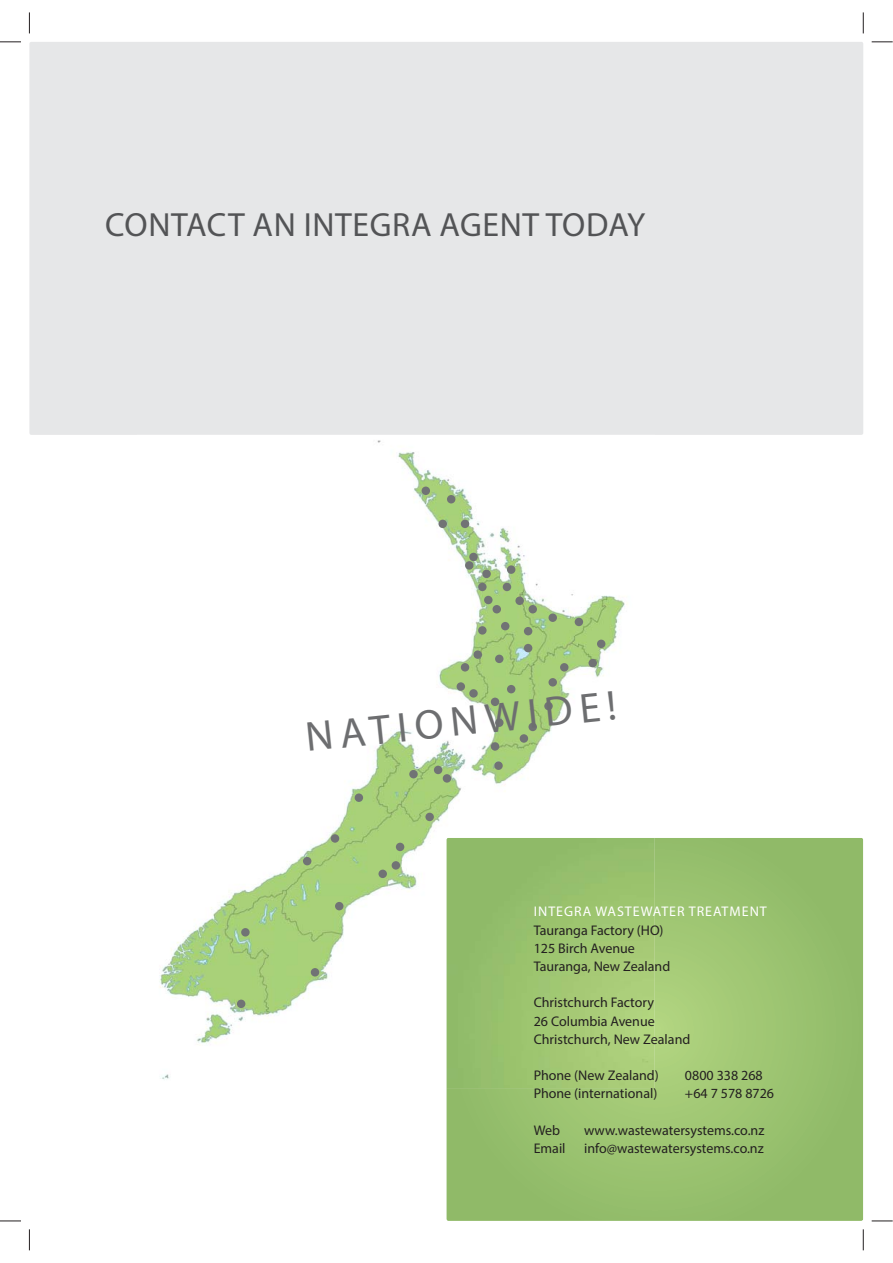
<style>
.page{position:relative;width:893px;height:1263px;background:#fff}
.page>*{position:absolute;margin:0;border:0;box-sizing:border-box;transform-origin:0 0}
.t1{font:42px "Myriad Pro";color:#6d6e70}
.t2{font:33.6px "Myriad Pro";letter-spacing:.02em;color:#535456}
.t3{font:13.95px/18.1px "Myriad Pro";color:#231f20}
.t4{font:13.95px "Myriad Pro";letter-spacing:.07em;color:#fff}
</style>
<div class="page">
<div style="left:29px;top:42px;width:834px;height:393px;background:#e6e7e8;border-radius:2px"></div>
<img style="left:159px;top:440px;width:469px;height:639px">
<div style="left:422px;top:487px;width:8px;height:8px;background:#717375;border-radius:50%"></div>
<div style="left:447px;top:495px;width:8px;height:8px;background:#717375;border-radius:50%"></div>
<div style="left:438px;top:520px;width:9px;height:8px;background:#717375;border-radius:50%"></div>
<div style="left:461px;top:520px;width:8px;height:8px;background:#717375;border-radius:50%"></div>
<div style="left:469px;top:553px;width:9px;height:8px;background:#717375;border-radius:50%"></div>
<div style="left:465px;top:561px;width:8px;height:9px;background:#717375;border-radius:50%"></div>
<div style="left:482px;top:570px;width:9px;height:8px;background:#717375;border-radius:50%"></div>
<div style="left:478px;top:583px;width:8px;height:8px;background:#717375;border-radius:50%"></div>
<div style="left:494px;top:761px;width:9px;height:9px;background:#717375;border-radius:50%"></div>
<div style="left:520px;top:734px;width:8px;height:9px;background:#717375;border-radius:50%"></div>
<div style="left:528px;top:723px;width:9px;height:8px;background:#717375;border-radius:50%"></div>
<div style="left:544px;top:702px;width:9px;height:8px;background:#717375;border-radius:50%"></div>
<div style="left:548px;top:678px;width:9px;height:9px;background:#717375;border-radius:50%"></div>
<div style="left:560px;top:663px;width:8px;height:9px;background:#717375;border-radius:50%"></div>
<div style="left:588px;top:659px;width:9px;height:8px;background:#717375;border-radius:50%"></div>
<div style="left:597px;top:640px;width:8px;height:8px;background:#717375;border-radius:50%"></div>
<div style="left:575px;top:618px;width:8px;height:8px;background:#717375;border-radius:50%"></div>
<div style="left:548px;top:613px;width:9px;height:9px;background:#717375;border-radius:50%"></div>
<div style="left:528px;top:605px;width:9px;height:8px;background:#717375;border-radius:50%"></div>
<div style="left:515px;top:597px;width:9px;height:8px;background:#717375;border-radius:50%"></div>
<div style="left:503px;top:583px;width:8px;height:8px;background:#717375;border-radius:50%"></div>
<div style="left:507px;top:565px;width:8px;height:9px;background:#717375;border-radius:50%"></div>
<div style="left:331px;top:834px;width:8px;height:9px;background:#717375;border-radius:50%"></div>
<div style="left:237px;top:1000px;width:8px;height:8px;background:#717375;border-radius:50%"></div>
<div style="left:311px;top:968px;width:8px;height:9px;background:#717375;border-radius:50%"></div>
<div style="left:392px;top:861px;width:8px;height:9px;background:#717375;border-radius:50%"></div>
<div style="left:425px;top:813px;width:9px;height:8px;background:#717375;border-radius:50%"></div>
<div style="left:434px;top:766px;width:8px;height:8px;background:#717375;border-radius:50%"></div>
<div style="left:409px;top:770px;width:9px;height:8px;background:#717375;border-radius:50%"></div>
<div style="left:484px;top:596px;width:8px;height:8px;background:#717375;border-radius:50%"></div>
<div style="left:492px;top:605px;width:9px;height:8px;background:#717375;border-radius:50%"></div>
<div style="left:501px;top:622px;width:8px;height:8px;background:#717375;border-radius:50%"></div>
<div style="left:478px;top:626px;width:8px;height:9px;background:#717375;border-radius:50%"></div>
<div style="left:524px;top:627px;width:8px;height:8px;background:#717375;border-radius:50%"></div>
<div style="left:495px;top:655px;width:8px;height:8px;background:#717375;border-radius:50%"></div>
<div style="left:507px;top:685px;width:8px;height:8px;background:#717375;border-radius:50%"></div>
<div style="left:524px;top:644px;width:8px;height:8px;background:#717375;border-radius:50%"></div>
<div style="left:473px;top:650px;width:9px;height:9px;background:#717375;border-radius:50%"></div>
<div style="left:461px;top:663px;width:8px;height:9px;background:#717375;border-radius:50%"></div>
<div style="left:457px;top:682px;width:8px;height:9px;background:#717375;border-radius:50%"></div>
<div style="left:469px;top:689px;width:9px;height:9px;background:#717375;border-radius:50%"></div>
<div style="left:491px;top:698px;width:8px;height:8px;background:#717375;border-radius:50%"></div>
<div style="left:495px;top:718px;width:8px;height:9px;background:#717375;border-radius:50%"></div>
<div style="left:491px;top:742px;width:8px;height:9px;background:#717375;border-radius:50%"></div>
<div style="left:355px;top:793px;width:8px;height:9px;background:#717375;border-radius:50%"></div>
<div style="left:443px;top:774px;width:8px;height:9px;background:#717375;border-radius:50%"></div>
<div style="left:396px;top:843px;width:8px;height:8px;background:#717375;border-radius:50%"></div>
<div style="left:378px;top:870px;width:9px;height:8px;background:#717375;border-radius:50%"></div>
<div style="left:335px;top:902px;width:8px;height:8px;background:#717375;border-radius:50%"></div>
<div style="left:303px;top:857px;width:8px;height:8px;background:#717375;border-radius:50%"></div>
<div style="left:241px;top:928px;width:9px;height:9px;background:#717375;border-radius:50%"></div>
<svg style="left:446px;top:838px;width:417px;height:383px;background:#99c16f"></svg>
<img style="left:446px;top:838px;width:209px;height:250px">
<svg style="left:0;top:42px;width:21px;height:1px"></svg>
<svg style="left:872px;top:42px;width:21px;height:1px"></svg>
<svg style="left:0;top:1221px;width:21px;height:1px"></svg>
<svg style="left:872px;top:1221px;width:21px;height:1px"></svg>
<svg style="left:29px;top:12px;width:1px;height:21px"></svg>
<svg style="left:29px;top:1229px;width:1px;height:21px"></svg>
<svg style="left:863px;top:12px;width:1px;height:21px"></svg>
<svg style="left:863px;top:1229px;width:1px;height:21px"></svg>
<h2 class="t2" style="left:105px;top:212px;width:542px">CONTACT AN INTEGRA AGENT TODAY</h2>
<h1 class="t1" style="left:304px;top:721px;width:314px;rotate:-6deg">NATIONWIDE!</h1>
<p class="t4" style="left:534px;top:906px;width:234px">INTEGRA WASTEWATER TREATMENT</p>
<p class="t3" style="left:534px;top:922px;width:138px">Tauranga Factory (HO)<br>125 Birch Avenue<br>Tauranga, New Zealand</p>
<p class="t3" style="left:534px;top:994px;width:158px">Christchurch Factory<br>26 Columbia Avenue<br>Christchurch, New Zealand</p>
<p class="t3" style="left:534px;top:1067px;width:127px">Phone (New Zealand)</p>
<p class="t3" style="left:685px;top:1067px;width:79px">0800 338 268</p>
<p class="t3" style="left:534px;top:1085px;width:125px">Phone (international)</p>
<p class="t3" style="left:685px;top:1085px;width:91px">+64 7 578 8726</p>
<p class="t3" style="left:534px;top:1122px;width:28px">Web</p>
<p class="t3" style="left:584px;top:1122px;width:182px">www.wastewatersystems.co.nz</p>
<p class="t3" style="left:534px;top:1140px;width:33px">Email</p>
<p class="t3" style="left:584px;top:1140px;width:181px">info@wastewatersystems.co.nz</p>
</div>
